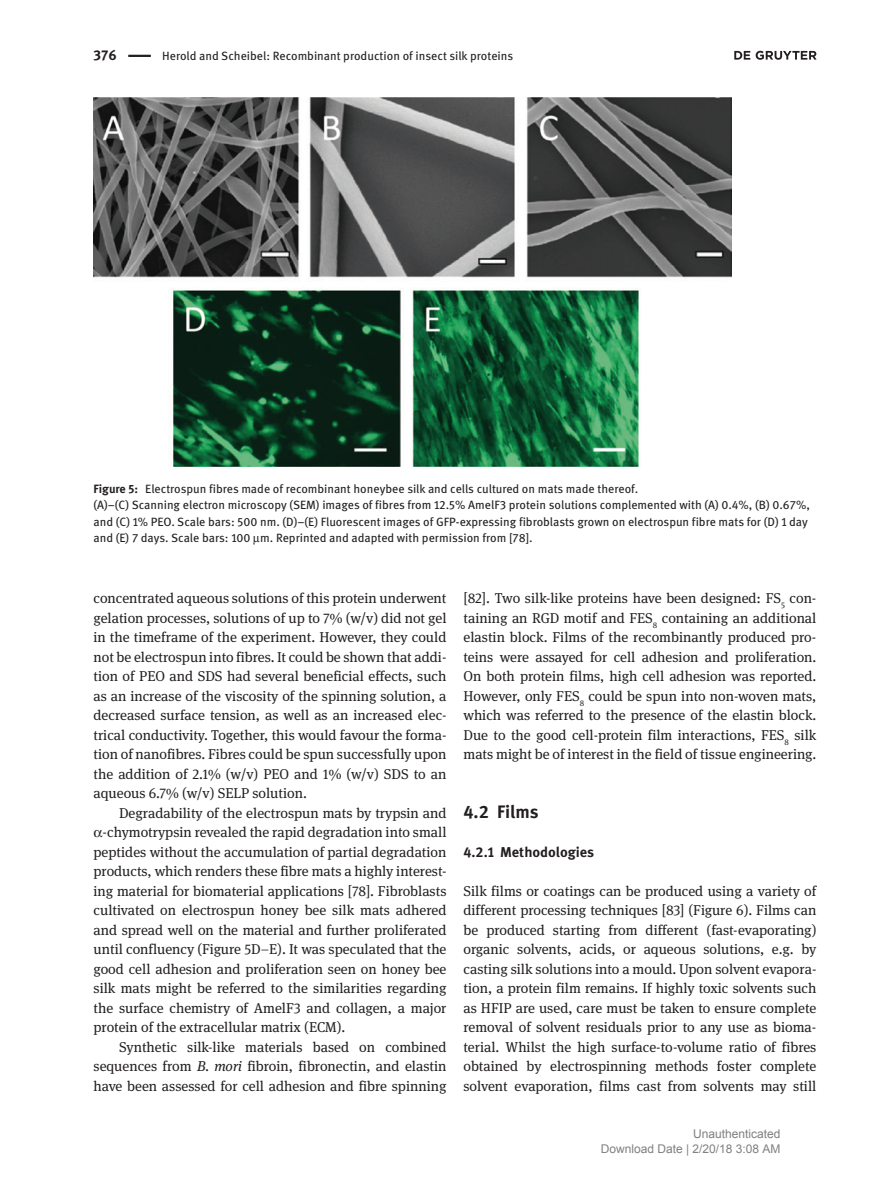
<style>
.page{position:relative;width:893px;height:1191px;background:#fff}
.page>*{position:absolute;margin:0;border:0;box-sizing:border-box;transform-origin:0 0}
.t1{font:700 18px "DG Meta Science";color:#231f20}
.t2{font:14.25px/19.5px "DG Meta Serif Science";color:#231f20;text-align:justify}
.t3{font:700 14.25px "DG Meta Science";color:#231f20}
.t4{font:12px/16.5px "DG Meta Science";color:#231f20}
.t5{font:12px/15px "Arial";color:#808080;text-align:right}
.s1{font-weight:700}
.s2{font-style:italic}
</style>
<div class="page">
<hr style="left:128px;top:55px;width:23px;height:2px;background:#231f20">
<img style="left:94px;top:98px;width:637px;height:369px">
<svg style="left:734px;top:51px;width:83px;height:9px"></svg>
<p class="t3" style="left:94px;top:44px;width:25px">376</p>
<p class="t4" style="left:162px;top:47px;width:352px">Herold and Scheibel: Recombinant production of insect silk proteins</p>
<p class="t4" style="left:94px;top:480px;width:718px"><span class="s1">Figure 5:</span> Electrospun fibres made of recombinant honeybee silk and cells cultured on mats made thereof.<br>(A)–(C) Scanning electron microscopy (SEM) images of fibres from 12.5% AmelF3 protein solutions complemented with (A) 0.4%, (B) 0.67%, and (C) 1% PEO. Scale bars: 500 nm. (D)–(E) Fluorescent images of GFP-expressing fibroblasts grown on electrospun fibre mats for (D) 1 day and (E) 7 days. Scale bars: 100 m. Reprinted and adapted with permission from [78].</p>
<p class="t2" style="left:94px;top:588px;width:354px">concentrated aqueous solutions of this protein underwent gelation processes, solutions of up to 7% (w/v) did not gel in the timeframe of the experiment. However, they could not be electrospun into fibres. It could be shown that addi&shy;tion of PEO and SDS had several beneficial effects, such as an increase of the viscosity of the spinning solution, a decreased surface tension, as well as an increased elec&shy;trical conductivity. Together, this would favour the forma&shy;tion of nanofibres. Fibres could be spun successfully upon the addition of 2.1% (w/v) PEO and 1% (w/v) SDS to an aqueous 6.7% (w/v) SELP solution.</p>
<p class="t2" style="left:119px;top:803px;width:329px">Degradability of the electrospun mats by trypsin and</p>
<p class="t2" style="left:103px;top:822px;width:345px">-chymotrypsin revealed the rapid degradation into small</p>
<p class="t2" style="left:94px;top:842px;width:354px">peptides without the accumulation of partial degradation</p>
<p class="t2" style="left:94px;top:861px;width:354px">products, which renders these fibre mats a highly interest-</p>
<p class="t2" style="left:94px;top:881px;width:354px">ing material for biomaterial applications [78]. Fibroblasts</p>
<p class="t2" style="left:94px;top:900px;width:354px">cultivated on electrospun honey bee silk mats adhered</p>
<p class="t2" style="left:94px;top:920px;width:354px">and spread well on the material and further proliferated</p>
<p class="t2" style="left:94px;top:939px;width:354px">until confluency (Figure 5D–E). It was speculated that the</p>
<p class="t2" style="left:94px;top:959px;width:354px">good cell adhesion and proliferation seen on honey bee</p>
<p class="t2" style="left:94px;top:978px;width:354px">silk mats might be referred to the similarities regarding</p>
<p class="t2" style="left:94px;top:998px;width:354px">the surface chemistry of AmelF3 and collagen, a major</p>
<p class="t2" style="left:94px;top:1017px;width:253px">protein of the extracellular matrix (ECM).</p>
<p class="t2" style="left:119px;top:1037px;width:329px">Synthetic silk-like materials based on combined</p>
<p class="t2" style="left:94px;top:1056px;width:354px">sequences from <span class="s2">B. mori</span> fibroin, fibronectin, and elastin</p>
<p class="t2" style="left:94px;top:1076px;width:354px">have been assessed for cell adhesion and fibre spinning</p>
<p class="t2" style="left:463px;top:588px;width:354px">[82]. Two silk-like proteins have been designed: FS<sub>5</sub> con&shy;taining an RGD motif and FES<sub>8</sub> containing an additional elastin block. Films of the recombinantly produced pro&shy;teins were assayed for cell adhesion and proliferation.<br>On both protein films, high cell adhesion was reported.<br>However, only FES<sub>8</sub> could be spun into non-woven mats, which was referred to the presence of the elastin block.<br>Due to the good cell-protein film interactions, FES<sub>8</sub> silk mats might be of interest in the field of tissue engineering.</p>
<p class="t1" style="left:463px;top:797px;width:77px">4.2 Films</p>
<p class="t3" style="left:463px;top:840px;width:132px">4.2.1 Methodologies</p>
<p class="t2" style="left:463px;top:881px;width:354px">Silk films or coatings can be produced using a variety of different processing techniques [83] (Figure 6). Films can be produced starting from different (fast-evaporating) organic solvents, acids, or aqueous solutions, e.g. by casting silk solutions into a mould. Upon solvent evapora&shy;tion, a protein film remains. If highly toxic solvents such as HFIP are used, care must be taken to ensure complete removal of solvent residuals prior to any use as bioma&shy;terial. Whilst the high surface-to-volume ratio of fibres obtained by electrospinning methods foster complete solvent evaporation, films cast from solvents may still</p>
<p class="t5" style="left:601px;top:1127px;width:181px">Unauthenticated<br>Download Date | 2/20/18 3:08 AM</p>
</div>
